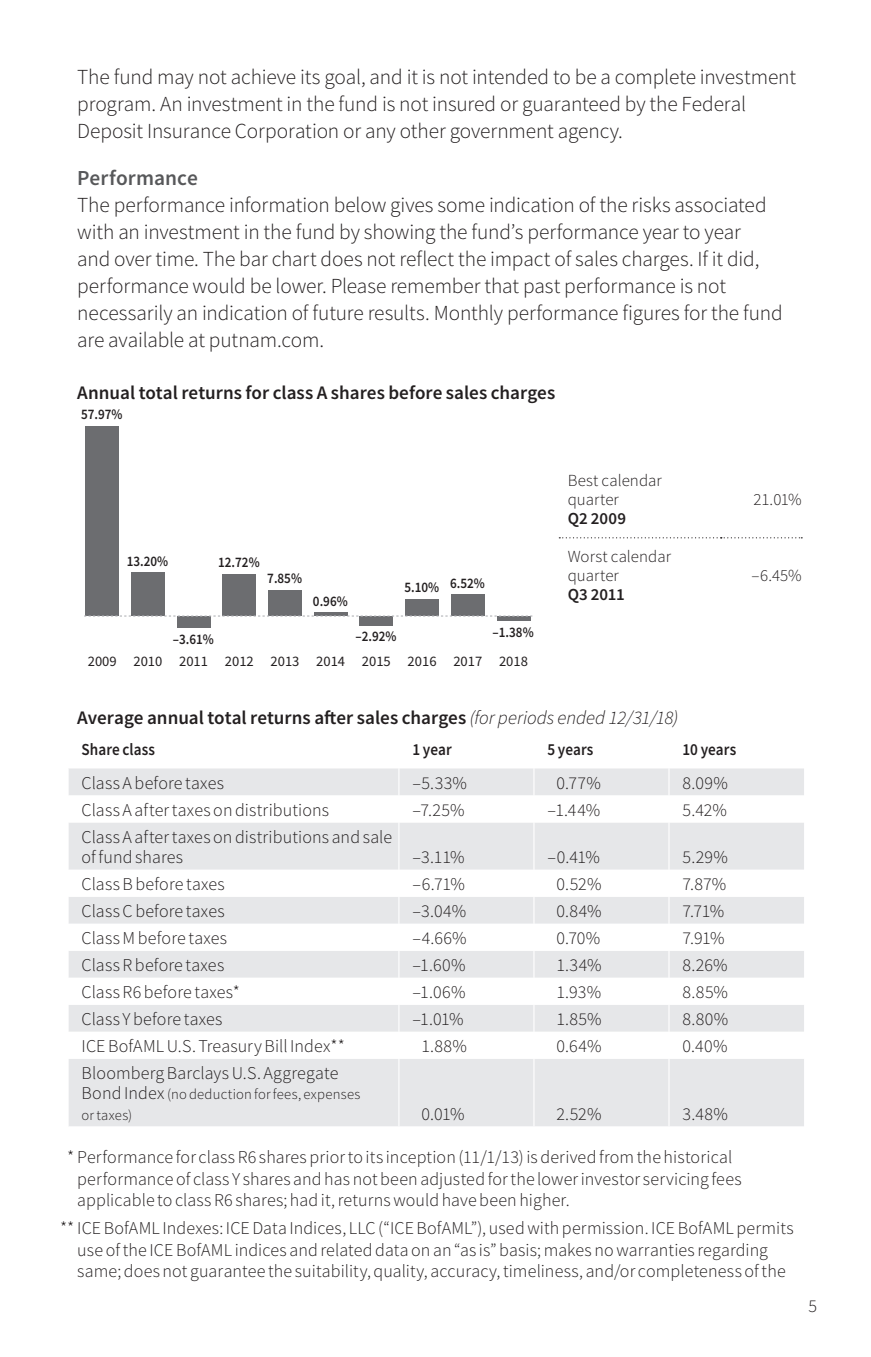
<style>
.page{position:relative;width:871px;height:1357px;background:#fff}
.page>*{position:absolute;margin:0;border:0;box-sizing:border-box;transform-origin:0 0}
.Text{font:300 21.38px/27px "Source Sans Pro";letter-spacing:-.005em;color:#231f20}
.SubHead_2{font:600 21.38px "Source Sans Pro";letter-spacing:.005em;color:#57585a}
.SubHead_3{font:600 19.12px "Source Sans Pro";color:#231f20}
.Foot_symbol2{font:300 18px/21.4px "Source Sans Pro";letter-spacing:.005em;color:#231f20}
.Table_Left{font:300 18px/20.2px "Source Sans Pro";letter-spacing:.01em;color:#231f20}
.Chart_Table_Stub{font:300 16.88px/19.1px "Source Sans Pro";color:#231f20}
.Table_ColHd_Left{font:600 16.88px "Source Sans Pro";letter-spacing:.005em;color:#231f20;scale:.9 1}
.Chart_Table_Column{font:300 16.88px "Source Sans Pro";color:#231f20}
.t1{font:600 14.62px/22.1px "Source Sans Pro";color:#231f20;text-align:center;scale:.9 1}
.Table_Left-2{font:300 14.62px/20.2px "Source Sans Pro";letter-spacing:.02em;color:#231f20}
.t2{font:14.62px "Source Sans Pro";color:#231f20}
.s1{font-weight:400}
.s2{font-weight:600}
.s3{font-weight:300;font-style:italic}
.s4{font-size:18px}
</style>
<div class="page">
<div style="left:85px;top:426px;width:34px;height:190px;background:#6c6d70"></div>
<div style="left:131px;top:573px;width:34px;height:43px;background:#6c6d70"></div>
<div style="left:177px;top:616px;width:33px;height:12px;background:#6c6d70"></div>
<div style="left:222px;top:574px;width:34px;height:42px;background:#6c6d70"></div>
<div style="left:268px;top:590px;width:34px;height:26px;background:#6c6d70"></div>
<hr style="left:314px;top:613px;width:33px;height:3px;background:#6c6d70">
<div style="left:360px;top:616px;width:33px;height:9px;background:#6c6d70"></div>
<div style="left:405px;top:599px;width:34px;height:17px;background:#6c6d70"></div>
<div style="left:451px;top:595px;width:33px;height:21px;background:#6c6d70"></div>
<div style="left:497px;top:616px;width:33px;height:5px;background:#6c6d70"></div>
<svg style="left:84px;top:615px;width:448px;height:1px"></svg>
<svg style="left:559px;top:537px;width:243px;height:1px"></svg>
<div style="left:69px;top:768px;width:735px;height:358px;background:#e6e7e9"></div>
<svg style="left:69px;top:795px;width:735px;height:264px"></svg>
<svg style="left:398px;top:768px;width:1px;height:54px"></svg>
<svg style="left:533px;top:768px;width:1px;height:54px"></svg>
<svg style="left:668px;top:768px;width:1px;height:54px"></svg>
<hr style="left:398px;top:822px;width:1px;height:48px;background:#fff">
<hr style="left:533px;top:822px;width:1px;height:48px;background:#fff">
<hr style="left:668px;top:822px;width:1px;height:48px;background:#fff">
<svg style="left:398px;top:870px;width:1px;height:189px"></svg>
<svg style="left:533px;top:870px;width:1px;height:189px"></svg>
<svg style="left:668px;top:870px;width:1px;height:189px"></svg>
<hr style="left:398px;top:1059px;width:1px;height:67px;background:#fff">
<hr style="left:533px;top:1059px;width:1px;height:67px;background:#fff">
<hr style="left:668px;top:1059px;width:1px;height:67px;background:#fff">
<p class="Text" style="left:77px;top:63px;width:720px">The fund may not achieve its goal, and it is not intended to be a complete investment program. An investment in the fund is not insured or guaranteed by the Federal<br>Deposit Insurance Corporation or any other government agency.</p>
<p class="SubHead_2" style="left:77px;top:164px;width:122px">Performance</p>
<p class="Text" style="left:77px;top:191px;width:707px">The performance information below gives some indication of the risks associated with an investment in the fund by showing the fund’s performance year to year<br>and over time. The bar chart does not reflect the impact of sales charges. If it did, performance would be lower. Please remember that past performance is not necessarily an indication of future results. Monthly performance figures for the fund are available at putnam.com.</p>
<p class="SubHead_3" style="left:77px;top:380px;width:479px">Annual total returns for class A shares before sales charges</p>
<p class="t1" style="left:81px;top:403px;width:48px">57.97%</p>
<p class="t1" style="left:127px;top:550px;width:48px">13.20%</p>
<p class="t1" style="left:218px;top:551px;width:48px">12.72%</p>
<p class="t1" style="left:267px;top:567px;width:40px">7.85%</p>
<p class="t2" style="left:88px;top:651px;width:30px">2009</p>
<p class="t2" style="left:133px;top:651px;width:30px">2010</p>
<p class="t1" style="left:173px;top:627px;width:47px">–3.61%<br><span class="s1">2011</span></p>
<p class="t2" style="left:225px;top:651px;width:30px">2012</p>
<p class="t2" style="left:270px;top:651px;width:30px">2013</p>
<p class="t1" style="left:313px;top:590px;width:40px">0.96%</p>
<p class="t1" style="left:404px;top:576px;width:40px">5.10%</p>
<p class="t2" style="left:316px;top:651px;width:30px">2014</p>
<p class="t1" style="left:355px;top:624px;width:47px;line-height:24.3px">–2.92%<br><span class="s1">2015</span></p>
<p class="t2" style="left:408px;top:651px;width:30px">2016</p>
<p class="t1" style="left:450px;top:571px;width:40px">6.52%</p>
<p class="t2" style="left:453px;top:651px;width:30px">2017</p>
<p class="t1" style="left:492px;top:617px;width:47px;line-height:28.8px">–1.38%<br><span class="s1">2018</span></p>
<p class="Chart_Table_Stub" style="left:568px;top:471px;width:96px">Best calendar quarter<br><span class="s2">Q2 2009</span></p>
<p class="Chart_Table_Stub" style="left:568px;top:547px;width:105px">Worst calendar quarter<br><span class="s2">Q3 2011</span></p>
<p class="Chart_Table_Column" style="left:753px;top:489px;width:50px">21.01%</p>
<p class="Chart_Table_Column" style="left:751px;top:565px;width:52px">–6.45%</p>
<p class="SubHead_3" style="left:77px;top:705px;width:602px">Average annual total returns after sales charges <span class="s3">(for periods ended 12/31/18)</span></p>
<p class="Table_ColHd_Left" style="left:82px;top:738px;width:83px">Share class</p>
<p class="Table_ColHd_Left" style="left:412px;top:738px;width:45px">1 year</p>
<p class="Table_ColHd_Left" style="left:547px;top:738px;width:53px">5 years</p>
<p class="Table_ColHd_Left" style="left:682px;top:738px;width:61px">10 years</p>
<p class="Table_Left" style="left:82px;top:773px;width:144px">Class A before taxes</p>
<p class="Table_Left" style="left:412px;top:773px;width:56px">–5.33%</p>
<p class="Table_Left" style="left:556px;top:773px;width:46px">0.77%</p>
<p class="Table_Left" style="left:682px;top:773px;width:47px">8.09%</p>
<p class="Table_Left" style="left:82px;top:800px;width:249px">Class A after taxes on distributions</p>
<p class="Table_Left" style="left:412px;top:800px;width:54px">–7.25%</p>
<p class="Table_Left" style="left:547px;top:800px;width:54px">–1.44%</p>
<p class="Table_Left" style="left:682px;top:800px;width:46px">5.42%</p>
<p class="Table_Left" style="left:82px;top:827px;width:312px">Class A after taxes on distributions and sale of fund shares</p>
<p class="Table_Left" style="left:412px;top:847px;width:54px">–3.11%</p>
<p class="Table_Left" style="left:547px;top:847px;width:54px">–0.41%</p>
<p class="Table_Left" style="left:682px;top:847px;width:47px">5.29%</p>
<p class="Table_Left" style="left:82px;top:874px;width:145px">Class B before taxes</p>
<p class="Table_Left" style="left:412px;top:874px;width:54px">–6.71%</p>
<p class="Table_Left" style="left:556px;top:874px;width:47px">0.52%</p>
<p class="Table_Left" style="left:682px;top:874px;width:45px">7.87%</p>
<p class="Table_Left" style="left:82px;top:901px;width:145px">Class C before taxes</p>
<p class="Table_Left" style="left:412px;top:901px;width:55px">–3.04%</p>
<p class="Table_Left" style="left:556px;top:901px;width:47px">0.84%</p>
<p class="Table_Left" style="left:682px;top:901px;width:43px">7.71%</p>
<p class="Table_Left" style="left:82px;top:928px;width:147px">Class M before taxes</p>
<p class="Table_Left" style="left:412px;top:928px;width:56px">–4.66%</p>
<p class="Table_Left" style="left:556px;top:928px;width:46px">0.70%</p>
<p class="Table_Left" style="left:682px;top:928px;width:43px">7.91%</p>
<p class="Table_Left" style="left:82px;top:955px;width:144px">Class R before taxes</p>
<p class="Table_Left" style="left:412px;top:955px;width:55px">–1.60%</p>
<p class="Table_Left" style="left:556px;top:955px;width:47px">1.34%</p>
<p class="Table_Left" style="left:682px;top:955px;width:47px">8.26%</p>
<p class="Table_Left" style="left:82px;top:982px;width:160px">Class R6 before taxes*</p>
<p class="Table_Left" style="left:412px;top:982px;width:55px">–1.06%</p>
<p class="Table_Left" style="left:556px;top:982px;width:46px">1.93%</p>
<p class="Table_Left" style="left:682px;top:982px;width:47px">8.85%</p>
<p class="Table_Left" style="left:82px;top:1009px;width:142px">Class Y before taxes</p>
<p class="Table_Left" style="left:412px;top:1009px;width:53px">–1.01%</p>
<p class="Table_Left" style="left:556px;top:1009px;width:47px">1.85%</p>
<p class="Table_Left" style="left:682px;top:1009px;width:47px">8.80%</p>
<p class="Table_Left" style="left:82px;top:1036px;width:265px">ICE BofAML U.S. Treasury Bill Index**</p>
<p class="Table_Left" style="left:421px;top:1036px;width:47px">1.88%</p>
<p class="Table_Left" style="left:556px;top:1036px;width:47px">0.64%</p>
<p class="Table_Left" style="left:682px;top:1036px;width:47px">0.40%</p>
<p class="Table_Left" style="left:82px;top:1063px;width:258px">Bloomberg Barclays U.S. Aggregate</p>
<p class="Table_Left-2" style="left:82px;top:1084px;width:280px"><span class="s4">Bond Index</span> (no deduction for fees, expenses or taxes)</p>
<p class="Table_Left" style="left:421px;top:1103px;width:45px">0.01%</p>
<p class="Table_Left" style="left:556px;top:1103px;width:47px">2.52%</p>
<p class="Table_Left" style="left:682px;top:1103px;width:47px">3.48%</p>
<p class="Foot_symbol2" style="left:77px;top:1147px;width:666px;text-indent:-10px">* Performance for class R6 shares prior to its inception (11/1/13) is derived from the historical performance of class Y shares and has not been adjusted for the lower investor servicing fees applicable to class R6 shares; had it, returns would have been higher.</p>
<p class="Foot_symbol2" style="left:60px;top:1217px;width:735px;text-align:center">**ICE BofAML Indexes: ICE Data Indices, LLC (“ICE BofAML”), used with permission. ICE BofAML permits use of the ICE BofAML indices and related data on an “as is” basis; makes no warranties regarding same; does not guarantee the suitability, quality, accuracy, timeliness, and/or completeness of the</p>
<p class="Foot_symbol2" style="left:808px;top:1295px;width:10px">5</p>
</div>
